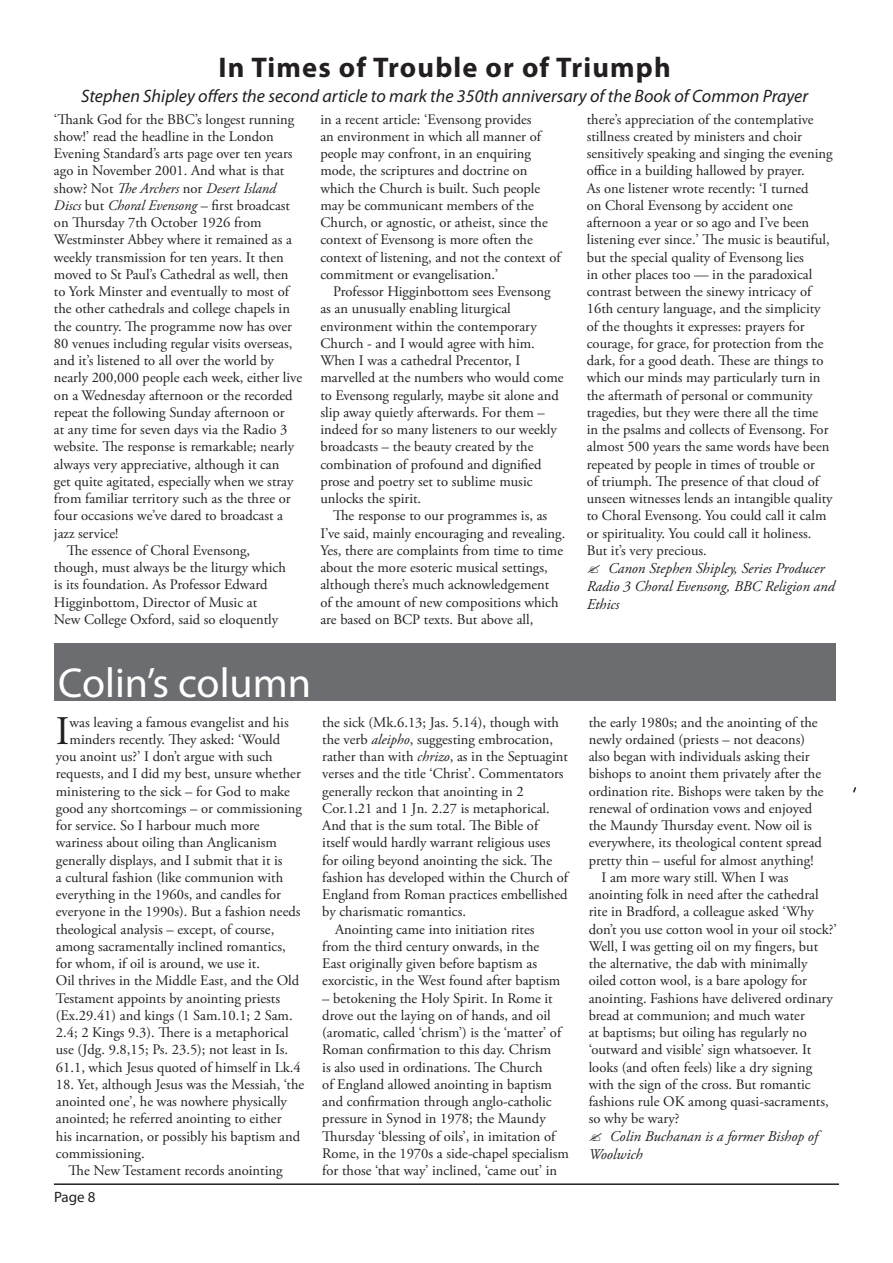
<style>
.page{position:relative;width:893px;height:1263px;background:#fff}
.page>*{position:absolute;margin:0;border:0;box-sizing:border-box;transform-origin:0 0}
.Header_text{font:42px "Myriad Pro";color:#fff}
.Body_small_Big_Cap{font:40.5px "Adobe Garamond Pro";color:#231f20}
.Column_Header_1{font:700 28.5px "Myriad Pro";letter-spacing:.04em;color:#231f20}
.Column_Header_1-2{font:italic 18px "Myriad Pro";color:#231f20}
.Author{font:italic 15px/18px "Adobe Garamond Pro";color:#231f20}
.Footer_left{font:15px "Myriad Pro";color:#231f20}
.Body_small_indent{font:14.55px/17.2px "Adobe Garamond Pro";color:#231f20}
.Body_small{font:14.55px/17.2px "Adobe Garamond Pro";color:#231f20}
.Body_small_Big_Cap-2{font:14.55px "Adobe Garamond Pro";color:#231f20}
.s1{font-style:italic}
</style>
<div class="page">
<hr style="left:54px;top:1183px;width:785px;height:2px;background:#231f20">
<div style="left:54px;top:643px;width:781px;height:58px;background:#6c6d70"></div>
<svg style="left:853px;top:787px;width:4px;height:6px"></svg>
<p class="Column_Header_1" style="left:218px;top:48px;width:454px">In Times of Trouble or of Triumph</p>
<p class="Column_Header_1-2" style="left:81px;top:85px;width:729px">Stephen Shipley offers the second article to mark the 350th anniversary of the Book of Common Prayer</p>
<p class="Body_small" style="left:54px;top:111px;width:250px">‘Thank God for the BBC’s longest running show!’ read the headline in the London Evening Standard’s arts page over ten years ago in November 2001. And what is that show? Not <span class="s1">The Archers</span> nor <span class="s1">Desert Island Discs</span> but <span class="s1">Choral Evensong</span> – first broadcast on Thursday 7th October 1926 from Westminster Abbey where it remained as a weekly transmission for ten years. It then moved to St Paul’s Cathedral as well, then to York Minster and eventually to most of the other cathedrals and college chapels in the country. The programme now has over 80 venues including regular visits overseas, and it’s listened to all over the world by nearly 200,000 people each week, either live on a Wednesday afternoon or the recorded repeat the following Sunday afternoon or<br>at any time for seven days via the Radio 3 website. The response is remarkable; nearly always very appreciative, although it can<br>get quite agitated, especially when we stray from familiar territory such as the three or four occasions we’ve dared to broadcast a jazz service!</p>
<p class="Body_small_indent" style="left:54px;top:542px;width:233px;text-indent:13px">The essence of Choral Evensong, though, must always be the liturgy which is its foundation. As Professor Edward Higginbottom, Director of Music at New College Oxford, said so eloquently</p>
<p class="Body_small_indent" style="left:320px;top:111px;width:242px">in a recent article: ‘Evensong provides<br>an environment in which all manner of people may confront, in an enquiring mode, the scriptures and doctrine on which the Church is built. Such people may be communicant members of the Church, or agnostic, or atheist, since the context of Evensong is more often the context of listening, and not the context of commitment or evangelisation.’</p>
<p class="Body_small_indent" style="left:320px;top:283px;width:245px;text-indent:13px">Professor Higginbottom sees Evensong as an unusually enabling liturgical environment within the contemporary Church - and I would agree with him.<br>When I was a cathedral Precentor, I marvelled at the numbers who would come to Evensong regularly, maybe sit alone and slip away quietly afterwards. For them – indeed for so many listeners to our weekly broadcasts – the beauty created by the combination of profound and dignified prose and poetry set to sublime music unlocks the spirit.</p>
<p class="Body_small_indent" style="left:320px;top:508px;width:246px;text-indent:13px">The response to our programmes is, as I’ve said, mainly encouraging and revealing.<br>Yes, there are complaints from time to time about the more esoteric musical settings, although there’s much acknowledgement<br>of the amount of new compositions which are based on BCP texts. But above all,</p>
<p class="Body_small_indent" style="left:587px;top:111px;width:247px">there’s appreciation of the contemplative stillness created by ministers and choir sensitively speaking and singing the evening office in a building hallowed by prayer.<br>As one listener wrote recently: ‘I turned<br>on Choral Evensong by accident one afternoon a year or so ago and I’ve been listening ever since.’ The music is beautiful, but the special quality of Evensong lies<br>in other places too — in the paradoxical contrast between the sinewy intricacy of 16th century language, and the simplicity of the thoughts it expresses: prayers for courage, for grace, for protection from the dark, for a good death. These are things to which our minds may particularly turn in the aftermath of personal or community tragedies, but they were there all the time in the psalms and collects of Evensong. For almost 500 years the same words have been repeated by people in times of trouble or<br>of triumph. The presence of that cloud of unseen witnesses lends an intangible quality to Choral Evensong. You could call it calm or spirituality. You could call it holiness.<br>But it’s very precious.</p>
<p class="Author" style="left:587px;top:559px;width:250px;text-indent:21px">Canon Stephen Shipley, Series Producer<br>Radio 3 Choral Evensong, BBC Religion and<br>Ethics</p>
<p class="Header_text" style="left:58px;top:657px;width:254px">Colin’s column</p>
<p class="Body_small_Big_Cap" style="left:56px;top:707px;width:15px">I</p>
<p class="Body_small_Big_Cap-2" style="left:70px;top:713px;width:221px">was leaving a famous evangelist and his</p>
<p class="Body_small_Big_Cap-2" style="left:70px;top:730px;width:212px">minders recently. They asked: ‘Would</p>
<p class="Body_small_Big_Cap-2" style="left:56px;top:748px;width:218px">you anoint us?’ I don’t argue with such</p>
<p class="Body_small_Big_Cap-2" style="left:56px;top:765px;width:247px">requests, and I did my best, unsure whether</p>
<p class="Body_small_Big_Cap-2" style="left:56px;top:782px;width:236px">ministering to the sick – for God to make</p>
<p class="Body_small_Big_Cap-2" style="left:56px;top:799px;width:248px">good any shortcomings – or commissioning</p>
<p class="Body_small_Big_Cap-2" style="left:56px;top:817px;width:205px">for service. So I harbour much more</p>
<p class="Body_small_Big_Cap-2" style="left:56px;top:834px;width:223px">wariness about oiling than Anglicanism</p>
<p class="Body_small_Big_Cap-2" style="left:56px;top:851px;width:228px">generally displays, and I submit that it is</p>
<p class="Body_small_Big_Cap-2" style="left:56px;top:868px;width:229px">a cultural fashion (like communion with</p>
<p class="Body_small_Big_Cap-2" style="left:56px;top:886px;width:227px">everything in the 1960s, and candles for</p>
<p class="Body_small_Big_Cap-2" style="left:56px;top:903px;width:246px">everyone in the 1990s). But a fashion needs</p>
<p class="Body_small_Big_Cap-2" style="left:56px;top:920px;width:220px">theological analysis – except, of course,</p>
<p class="Body_small_Big_Cap-2" style="left:56px;top:937px;width:231px">among sacramentally inclined romantics,</p>
<p class="Body_small_Big_Cap-2" style="left:56px;top:955px;width:206px">for whom, if oil is around, we use it.</p>
<p class="Body_small" style="left:56px;top:973px;width:246px">Oil thrives in the Middle East, and the Old Testament appoints by anointing priests (Ex.29.41) and kings (1 Sam.10.1; 2 Sam.<br>2.4; 2 Kings 9.3). There is a metaphorical use (Jdg. 9.8,15; Ps. 23.5); not least in Is.<br>61.1, which Jesus quoted of himself in Lk.4</p>
<p class="Body_small" style="left:56px;top:1076px;width:250px">18. Yet, although Jesus was the Messiah, ‘the anointed one’, he was nowhere physically anointed; he referred anointing to either<br>his incarnation, or possibly his baptism and commissioning.</p>
<p class="Body_small_indent" style="left:69px;top:1162px;width:215px">The New Testament records anointing</p>
<p class="Footer_left" style="left:54px;top:1188px;width:43px">Page 8</p>
<p class="Body_small_indent" style="left:322px;top:714px;width:247px">the sick (Mk.6.13; Jas. 5.14), though with the verb <span class="s1">aleipho</span>, suggesting embrocation, rather than with <span class="s1">chrizo</span>, as in the Septuagint verses and the title ‘Christ’. Commentators generally reckon that anointing in 2<br>Cor.1.21 and 1 Jn. 2.27 is metaphorical.<br>And that is the sum total. The Bible of itself would hardly warrant religious uses for oiling beyond anointing the sick. The fashion has developed within the Church of England from Roman practices embellished by charismatic romantics.</p>
<p class="Body_small_indent" style="left:322px;top:921px;width:239px;text-indent:13px">Anointing came into initiation rites from the third century onwards, in the East originally given before baptism as exorcistic, in the West found after baptism</p>
<p class="Body_small_indent" style="left:322px;top:990px;width:248px">– betokening the Holy Spirit. In Rome it drove out the laying on of hands, and oil (aromatic, called ‘chrism’) is the ‘matter’ of Roman confirmation to this day. Chrism<br>is also used in ordinations. The Church<br>of England allowed anointing in baptism and confirmation through anglo-catholic pressure in Synod in 1978; the Maundy Thursday ‘blessing of oils’, in imitation of Rome, in the 1970s a side-chapel specialism for those ‘that way’ inclined, ‘came out’ in</p>
<p class="Body_small_indent" style="left:589px;top:714px;width:237px">the early 1980s; and the anointing of the newly ordained (priests – not deacons) also began with individuals asking their bishops to anoint them privately after the ordination rite. Bishops were taken by the renewal of ordination vows and enjoyed the Maundy Thursday event. Now oil is everywhere, its theological content spread pretty thin – useful for almost anything!</p>
<p class="Body_small_indent" style="left:589px;top:869px;width:250px;text-indent:13px">I am more wary still. When I was anointing folk in need after the cathedral rite in Bradford, a colleague asked ‘Why don’t you use cotton wool in your oil stock?’ Well, I was getting oil on my fingers, but the alternative, the dab with minimally oiled cotton wool, is a bare apology for anointing. Fashions have delivered ordinary bread at communion; and much water<br>at baptisms; but oiling has regularly no ‘outward and visible’ sign whatsoever. It looks (and often feels) like a dry signing with the sign of the cross. But romantic fashions rule OK among quasi-sacraments, so why be wary?</p>
<p class="Author" style="left:589px;top:1128px;width:231px;text-indent:21px">Colin Buchanan is a former Bishop of<br>Woolwich</p>
</div>
